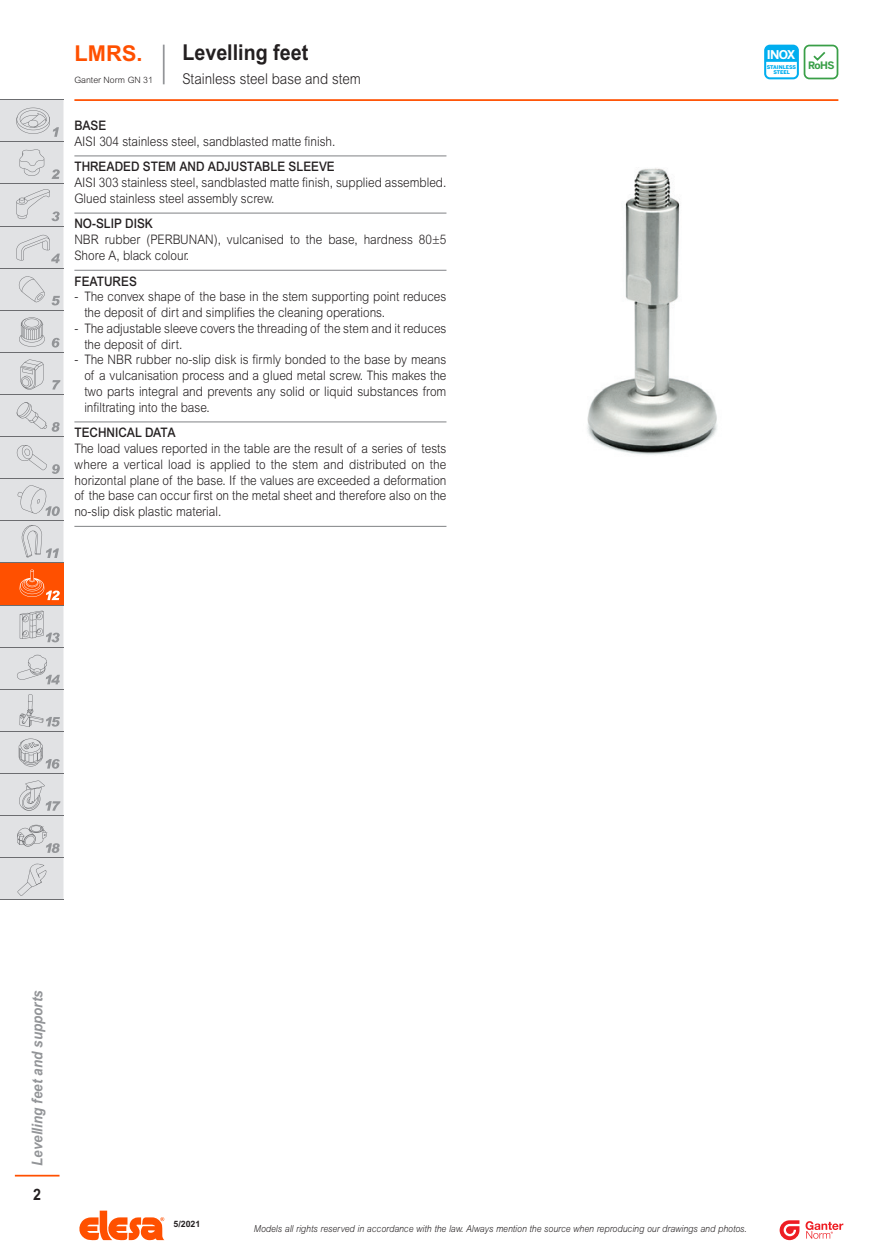
<style>
.page{position:relative;width:888px;height:1260px;background:#fff}
.page>*{position:absolute;margin:0;border:0;box-sizing:border-box;transform-origin:0 0}
.subtitle_1L{font:700 21.88px "Arial MT Std";color:#231f20;scale:.9 1}
.series{font:700 21.88px "Arial MT Std";color:#ff5000}
.t1{font:700 15.75px "Arial MT Std";color:#231f20;scale:.9 1}
.subtitle_2L{font:300 14.88px "Arial MT Std";color:#231f20;scale:.9 1}
.t2{font:italic 700 14.88px "Arial MT Std";color:#939598;scale:.9 1}
.descriptionlast{font:300 13.12px/15.8px "Arial MT Std";color:#231f20;scale:.9 1}
.description{font:300 13.12px/15.8px "Arial MT Std";color:#231f20;scale:.9 1}
.titlefirst{font:500 13.12px "Arial MT Std";color:#231f20;scale:.9 1}
.t3{font:700 12.08px "Benton Sans";color:#fff}
.t4{font:700 10.15px "Benton Sans";color:#399f47}
.t5{font:italic 300 9.62px "Arial MT Std";color:#231f20;scale:.9 1}
.series_ganter{font:300 8.75px "Arial MT Std";color:#231f20}
.series_ganter-2{font:700 8.75px "Arial MT Std";color:#231f20}
.t6{font:900 5.08px/4.9px "Benton Sans";letter-spacing:-.005em;color:#00aeef;text-align:center}
</style>
<div class="page">
<svg style="left:79px;top:1211px;width:85px;height:29px"></svg>
<svg style="left:780px;top:1220px;width:19px;height:20px"></svg>
<svg style="left:806px;top:1221px;width:37px;height:18px"></svg>
<hr style="left:0;top:99px;width:63px;height:1px;background:#6c6d70">
<hr style="left:0;top:900px;width:63px;height:1px;background:#6c6d70">
<svg style="left:0;top:100px;width:63px;height:800px;background:#dad2d0"></svg>
<hr style="left:15px;top:1175px;width:45px;height:2px;background:#ff5000">
<hr style="left:163px;top:45px;width:2px;height:39px;background:#939598">
<svg style="left:764px;top:45px;width:74px;height:34px"></svg>
<hr style="left:74px;top:155px;width:372px;height:1px;background:#808285">
<hr style="left:74px;top:213px;width:372px;height:1px;background:#808285">
<hr style="left:74px;top:270px;width:372px;height:1px;background:#808285">
<hr style="left:74px;top:421px;width:372px;height:1px;background:#808285">
<hr style="left:74px;top:526px;width:372px;height:1px;background:#808285">
<img style="left:587px;top:168px;width:130px;height:287px">
<hr style="left:74px;top:99px;width:764px;height:2px;background:#ff5000">
<p class="series" style="left:74px;top:40px;width:70px">LMRS.</p>
<p class="series_ganter" style="left:74px;top:75px;width:80px">Ganter Norm GN 31</p>
<p class="subtitle_1L" style="left:182px;top:40px;width:141px">Levelling feet</p>
<p class="subtitle_2L" style="left:182px;top:71px;width:200px">Stainless steel base and stem</p>
<p class="titlefirst" style="left:74px;top:118px;width:37px">BASE</p>
<p class="description" style="left:74px;top:133px;width:292px">AISI 304 stainless steel, sandblasted matte finish.</p>
<p class="titlefirst" style="left:74px;top:159px;width:291px">THREADED STEM AND ADJUSTABLE SLEEVE</p>
<p class="description" style="left:74px;top:174px;width:415px">AISI 303 stainless steel, sandblasted matte finish, supplied assembled.</p>
<p class="description" style="left:74px;top:190px;width:224px">Glued stainless steel assembly screw.</p>
<p class="titlefirst" style="left:74px;top:216px;width:89px">NO-SLIP DISK</p>
<p class="description" style="left:74px;top:232px;width:415px">NBR rubber (PERBUNAN), vulcanised to the base, hardness 80±5<br>Shore A, black colour.</p>
<p class="titlefirst" style="left:74px;top:273px;width:71px">FEATURES</p>
<p class="descriptionlast" style="left:84px;top:289px;width:404px;text-indent:-10px">- The convex shape of the base in the stem supporting point reduces the deposit of dirt and simplifies the cleaning operations.</p>
<p class="descriptionlast" style="left:84px;top:320px;width:404px;text-indent:-10px">- The adjustable sleeve covers the threading of the stem and it reduces the deposit of dirt.</p>
<p class="descriptionlast" style="left:84px;top:352px;width:404px;text-align:justify;text-indent:-10px">- The NBR rubber no-slip disk is firmly bonded to the base by means of a vulcanisation process and a glued metal screw. This makes the two parts integral and prevents any solid or liquid substances from infiltrating into the base.</p>
<p class="titlefirst" style="left:74px;top:425px;width:114px">TECHNICAL DATA</p>
<p class="descriptionlast" style="left:74px;top:440px;width:415px;text-align:justify">The load values reported in the table are the result of a series of tests where a vertical load is applied to the stem and distributed on the horizontal plane of the base. If the values are exceeded a deformation of the base can occur first on the metal sheet and therefore also on the no-slip disk plastic material.</p>
<p class="t3" style="left:767px;top:48px;width:30px">INOX</p>
<p class="t6" style="left:767px;top:65px;width:31px">STAINLESS<br>STEEL</p>
<p class="t4" style="left:808px;top:59px;width:28px">RoHS</p>
<p class="t2" style="left:29px;top:1166px;width:196px;rotate:-90deg">Levelling feet and supports</p>
<p class="t1" style="left:33px;top:1186px;width:10px">2</p>
<p class="series_ganter-2" style="left:174px;top:1218px;width:28px">5/2021</p>
<p class="t5" style="left:254px;top:1224px;width:549px">Models all rights reserved in accordance with the law. Always mention the source when reproducing our drawings and photos.</p>
</div>
